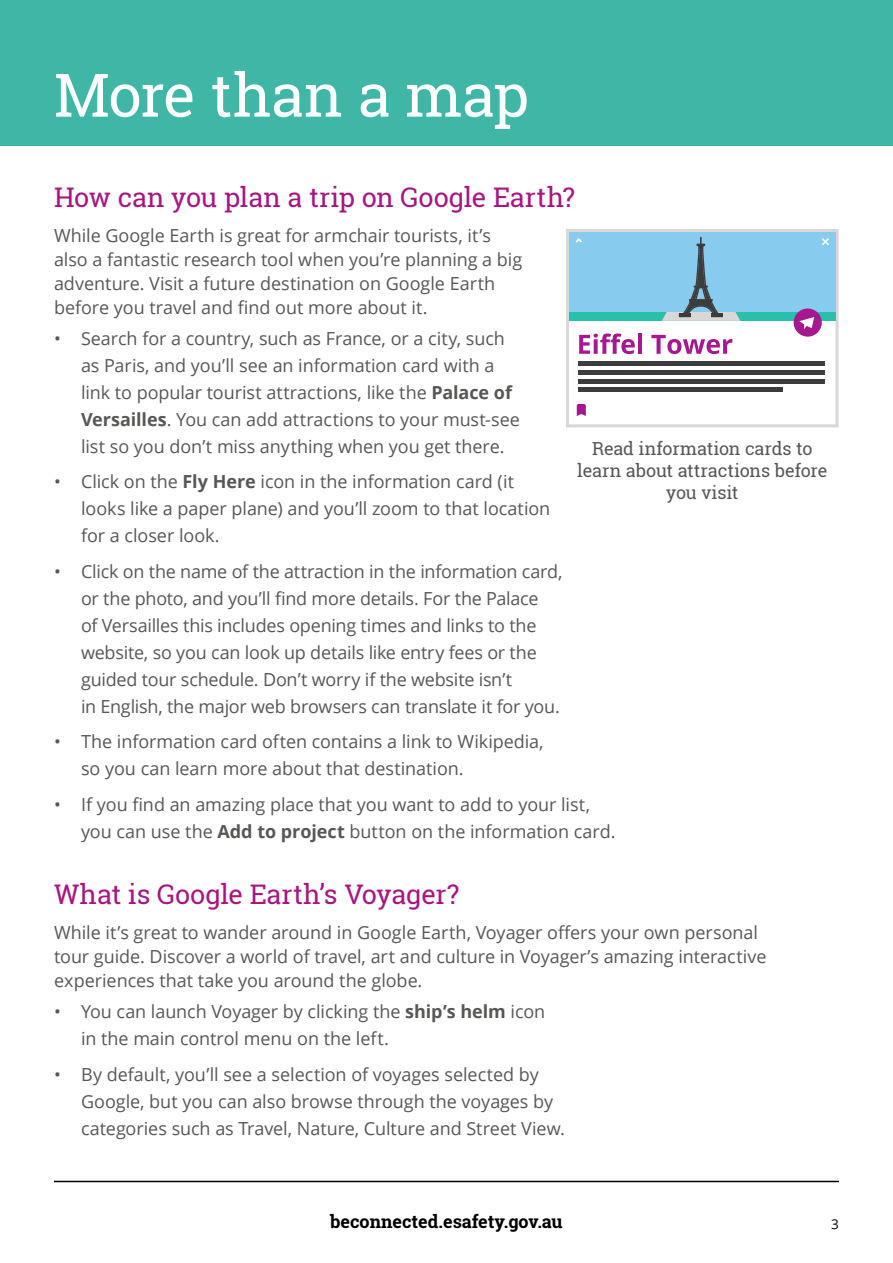
<style>
.page{position:relative;width:893px;height:1263px;background:#fff}
.page>*{position:absolute;margin:0;border:0;box-sizing:border-box;transform-origin:0 0}
.t1{font:60px "Roboto Slab";letter-spacing:-.02em;color:#fff}
.t2{font:27px "Roboto Slab";letter-spacing:-.01em;color:#a71680}
.t3{font:18px/27px "Open Sans";letter-spacing:-.005em;color:#575756}
.t4{font:18px/21.6px "Roboto Slab";letter-spacing:-.01em;color:#575756;text-align:center}
.t5{font:700 18px "Roboto Slab";color:#000}
.t6{font:13.5px "Open Sans";color:#000}
.s1{font-weight:700}
</style>
<div class="page">
<hr style="left:54px;top:1181px;width:785px;height:1px;background:#000">
<div style="left:0;top:0;width:893px;height:145px;background:#40b6a6"></div>
<svg style="left:566px;top:229px;width:273px;height:198px"></svg>
<div style="left:569px;top:232px;width:266px;height:89px;background:#2abfaa"></div>
<div style="left:569px;top:232px;width:266px;height:79px;background:#87cbee"></div>
<svg style="left:662px;top:236px;width:78px;height:85px"></svg>
<svg style="left:575px;top:238px;width:7px;height:5px"></svg>
<svg style="left:822px;top:238px;width:7px;height:7px"></svg>
<svg style="left:577px;top:404px;width:9px;height:12px"></svg>
<div style="left:794px;top:308px;width:28px;height:29px;background:#a51890;border-radius:50%"></div>
<svg style="left:799px;top:317px;width:15px;height:12px"></svg>
<div style="left:578px;top:370px;width:247px;height:5px;background:#3c3c3c"></div>
<hr style="left:578px;top:362px;width:247px;height:4px;background:#3c3c3c">
<hr style="left:578px;top:379px;width:247px;height:4px;background:#3c3c3c">
<hr style="left:578px;top:388px;width:205px;height:4px;background:#3c3c3c">
<svg style="left:579px;top:333px;width:56px;height:21px"></svg>
<hr style="left:638px;top:334px;width:4px;height:20px;background:#a51890">
<svg style="left:651px;top:335px;width:81px;height:19px"></svg>
<h1 class="t1" style="left:54px;top:54px;width:477px">More than a map</h1>
<h2 class="t2" style="left:54px;top:179px;width:522px">How can you plan a trip on Google Earth?</h2>
<p class="t3" style="left:54px;top:223px;width:470px;line-height:24px">While Google Earth is great for armchair tourists, it’s also a fantastic research tool when you’re planning a big adventure. Visit a future destination on Google Earth before you travel and find out more about it.</p>
<p class="t3" style="left:81px;top:324px;width:441px;text-indent:-27px">• Search for a country, such as France, or a city, such as Paris, and you’ll see an information card with a link to popular tourist attractions, like the <span class="s1">Palace of Versailles</span>. You can add attractions to your must-see list so you don’t miss anything when you get there.</p>
<p class="t3" style="left:81px;top:468px;width:471px;text-indent:-27px">• Click on the <span class="s1">Fly Here</span> icon in the information card (it looks like a paper plane) and you’ll zoom to that location for a closer look.</p>
<p class="t3" style="left:81px;top:557px;width:483px;text-indent:-27px">• Click on the name of the attraction in the information card, or the photo, and you’ll find more details. For the Palace<br>of Versailles this includes opening times and links to the website, so you can look up details like entry fees or the guided tour schedule. Don’t worry if the website isn’t<br>in English, the major web browsers can translate it for you.</p>
<p class="t3" style="left:81px;top:728px;width:464px;text-indent:-27px">• The information card often contains a link to Wikipedia, so you can learn more about that destination.</p>
<p class="t3" style="left:81px;top:790px;width:536px;text-indent:-27px">• If you find an amazing place that you want to add to your list, you can use the <span class="s1">Add to project</span> button on the information card.</p>
<p class="t4" style="left:577px;top:438px;width:252px">Read information cards to learn about attractions before you visit</p>
<h2 class="t2" style="left:54px;top:876px;width:407px">What is Google Earth’s Voyager?</h2>
<p class="t3" style="left:54px;top:920px;width:714px;line-height:24px">While it’s great to wander around in Google Earth, Voyager offers your own personal tour guide. Discover a world of travel, art and culture in Voyager’s amazing interactive experiences that take you around the globe.</p>
<p class="t3" style="left:81px;top:997px;width:466px;text-indent:-27px">• You can launch Voyager by clicking the <span class="s1">ship’s helm</span> icon in the main control menu on the left.</p>
<p class="t3" style="left:81px;top:1060px;width:485px;text-indent:-27px">• By default, you’ll see a selection of voyages selected by<br>Google, but you can also browse through the voyages by categories such as Travel, Nature, Culture and Street View.</p>
<p class="t5" style="left:330px;top:1209px;width:234px">beconnected.esafety.gov.au</p>
<p class="t6" style="left:831px;top:1214px;width:9px">3</p>
</div>
